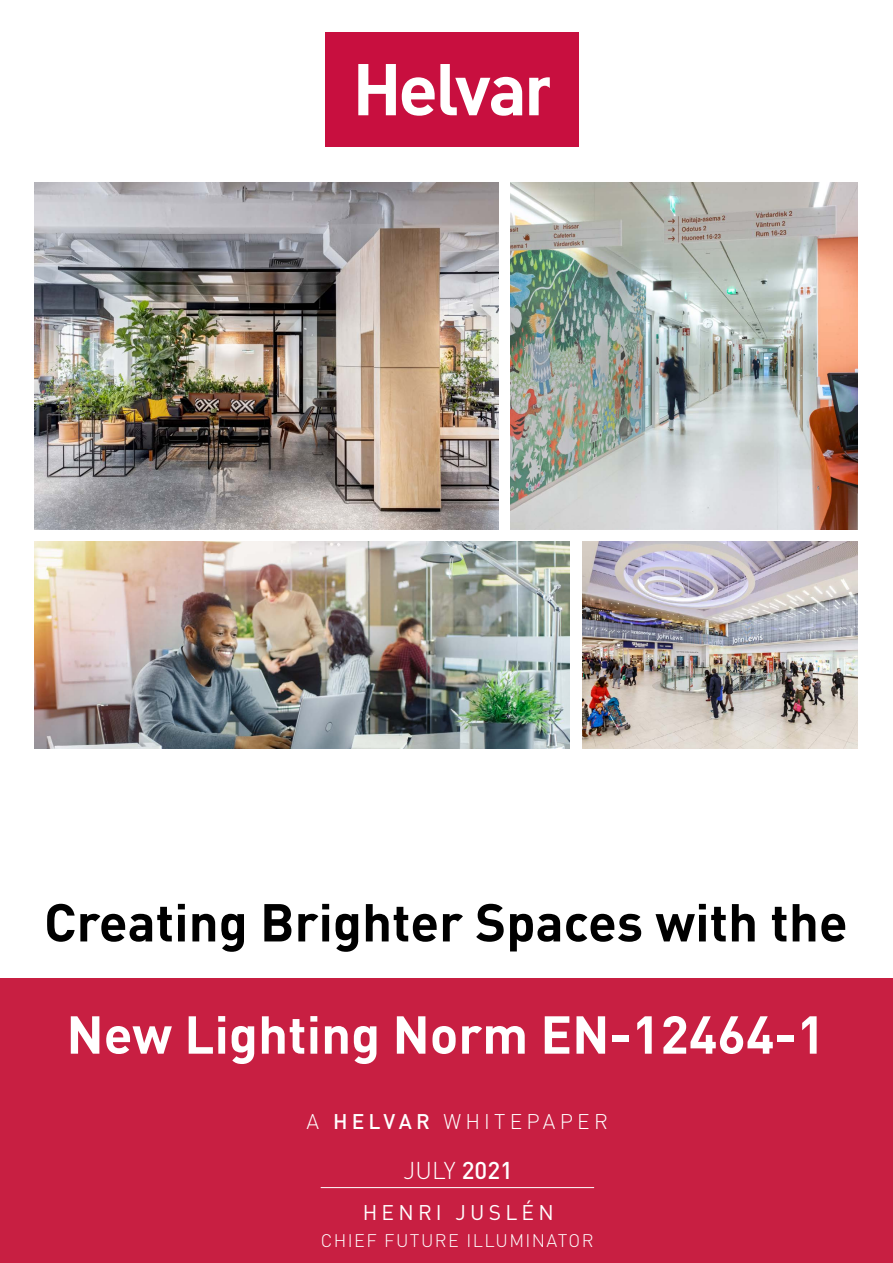
<style>
.page{position:relative;width:893px;height:1263px;background:#fff}
.page>*{position:absolute;margin:0;border:0;box-sizing:border-box;transform-origin:0 0}
.t1{font:700 52.5px "DIN Pro";color:#000}
.t2{font:700 52.5px "DIN Pro";color:#fff}
.t3{font:300 24px "DIN Pro";color:#fff}
.t4{font:300 21px "DIN Pro";letter-spacing:.2em;color:#fff}
.t5{font:21px "DIN Pro";letter-spacing:.2em;color:#fff}
.t6{font:300 18px "DIN Pro";letter-spacing:.08em;color:#fff}
.s1{font-weight:500}
</style>
<div class="page">
<div style="left:0;top:979px;width:893px;height:284px;background:#c81f42"></div>
<img style="left:34px;top:542px;width:536px;height:206px">
<img style="left:34px;top:183px;width:465px;height:346px">
<img style="left:583px;top:542px;width:275px;height:206px">
<img style="left:510px;top:183px;width:348px;height:346px">
<hr style="left:321px;top:1187px;width:273px;height:1px;background:#fff">
<div style="left:325px;top:33px;width:254px;height:114px;background:#c80f3f"></div>
<svg style="left:529px;top:77px;width:21px;height:38px"></svg>
<svg style="left:402px;top:64px;width:120px;height:52px"></svg>
<svg style="left:358px;top:64px;width:38px;height:51px"></svg>
<p class="t1" style="left:44px;top:879px;width:805px">Creating Brighter Spaces with the</p>
<p class="t2" style="left:66px;top:991px;width:760px">New Lighting Norm EN-12464-1</p>
<p class="t4" style="left:307px;top:1105px;width:303px">A <span class="s1">HELVAR</span> WHITEPAPER</p>
<p class="t3" style="left:404px;top:1151px;width:111px">JULY <span class="s1">2021</span></p>
<p class="t5" style="left:363px;top:1195px;width:192px">HENRI JUSLÉN</p>
<p class="t6" style="left:321px;top:1226px;width:274px">CHIEF FUTURE ILLUMINATOR</p>
</div>
